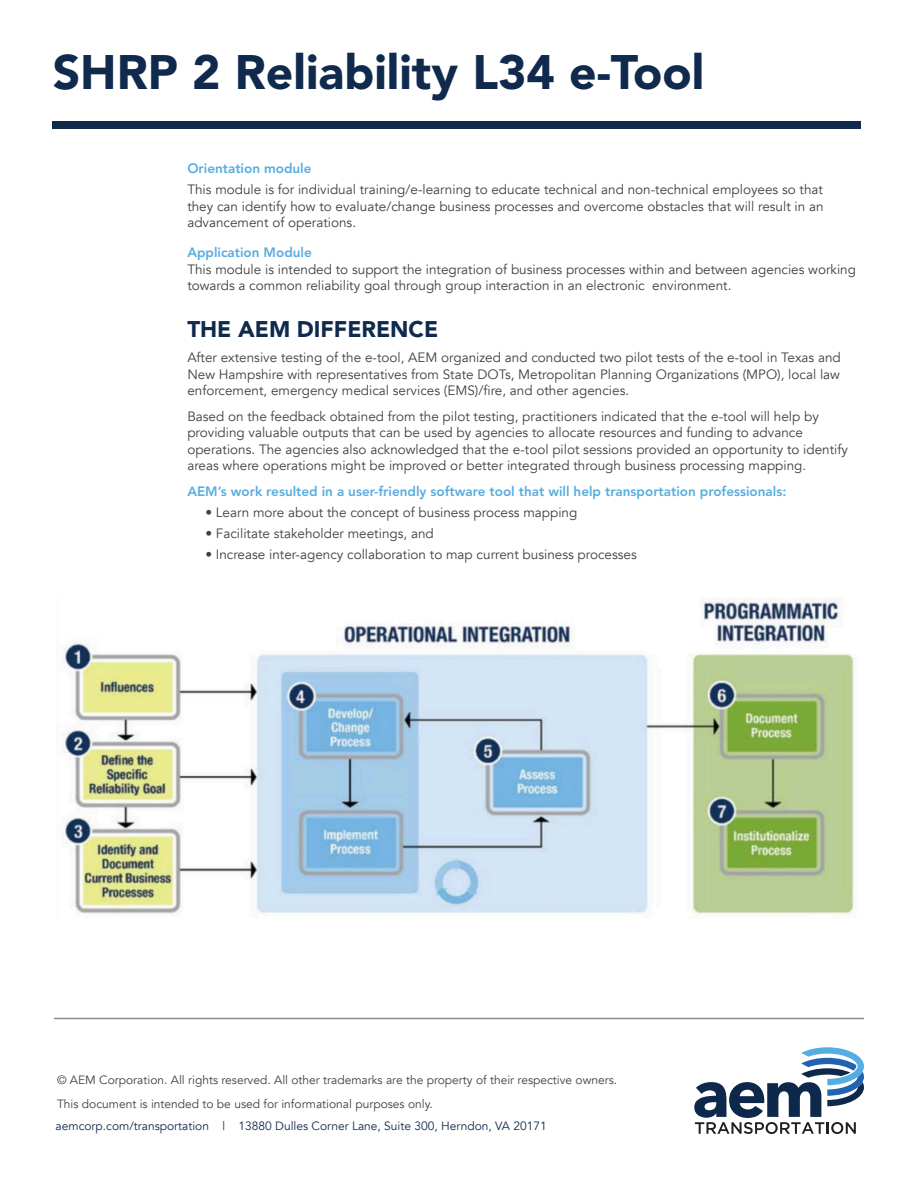
<style>
.page{position:relative;width:918px;height:1188px;background:#fff}
.page>*{position:absolute;margin:0;border:0;box-sizing:border-box;transform-origin:0 0}
.t1{font:900 48px "Avenir";color:#102a4d}
.t2{font:900 22.5px "Avenir";color:#102a4d}
.t3{font:13.5px/16.5px "Avenir";color:#3e4141;text-align:justify}
.t4{font:800 13.5px "Avenir";color:#58acdf}
.t5{font:12px "Avenir";color:#3e4141}
.t6{font:12px "Avenir";color:#102a4d}
.s1{font-weight:800;color:#58acdf}
</style>
<div class="page">
<div style="left:53px;top:122px;width:808px;height:7px;background:#102a4d"></div>
<img style="left:56px;top:598px;width:799px;height:317px">
<hr style="left:54px;top:1018px;width:810px;height:1px;background:#8a8d8e">
<svg style="left:694px;top:1047px;width:170px;height:87px"></svg>
<p class="t1" style="left:53px;top:31px;width:653px">SHRP 2 Reliability L34 e-Tool</p>
<p class="t4" style="left:187px;top:158px;width:126px">Orientation module</p>
<p class="t3" style="left:187px;top:182px;width:638px">This module is for individual training/e-learning to educate technical and non-technical employees so that they can identify how to evaluate/change business processes and overcome obstacles that will result in an advancement of operations.</p>
<p class="t3" style="left:187px;top:245px;width:670px;text-align:left"><span class="s1">Application Module<br></span>This module is intended to support the integration of business processes within and between agencies working towards a common reliability goal through group interaction in an electronic environment.</p>
<p class="t2" style="left:187px;top:310px;width:252px">THE AEM DIFFERENCE</p>
<p class="t3" style="left:187px;top:350px;width:655px">After extensive testing of the e-tool, AEM organized and conducted two pilot tests of the e-tool in Texas and New Hampshire with representatives from State DOTs, Metropolitan Planning Organizations (MPO), local law enforcement, emergency medical services (EMS)/fire, and other agencies.</p>
<p class="t3" style="left:187px;top:408px;width:662px;text-align:left">Based on the feedback obtained from the pilot testing, practitioners indicated that the e-tool will help by providing valuable outputs that can be used by agencies to allocate resources and funding to advance operations. The agencies also acknowledged that the e-tool pilot sessions provided an opportunity to identify areas where operations might be improved or better integrated through business processing mapping.</p>
<p class="t4" style="left:187px;top:481px;width:601px">AEM’s work resulted in a user-friendly software tool that will help transportation professionals:</p>
<p class="t3" style="left:205px;top:504px;width:374px">• Learn more about the concept of business process mapping</p>
<p class="t3" style="left:205px;top:525px;width:230px">• Facilitate stakeholder meetings, and</p>
<p class="t3" style="left:205px;top:546px;width:433px">• Increase inter-agency collaboration to map current business processes</p>
<p class="t5" style="left:57px;top:1073px;width:562px">© AEM Corporation. All rights reserved. All other trademarks are the property of their respective owners.</p>
<p class="t5" style="left:57px;top:1097px;width:377px">This document is intended to be used for informational purposes only.</p>
<p class="t6" style="left:56px;top:1118px;width:493px">aemcorp.com/transportation | 13880 Dulles Corner Lane, Suite 300, Herndon, VA 20171</p>
</div>
